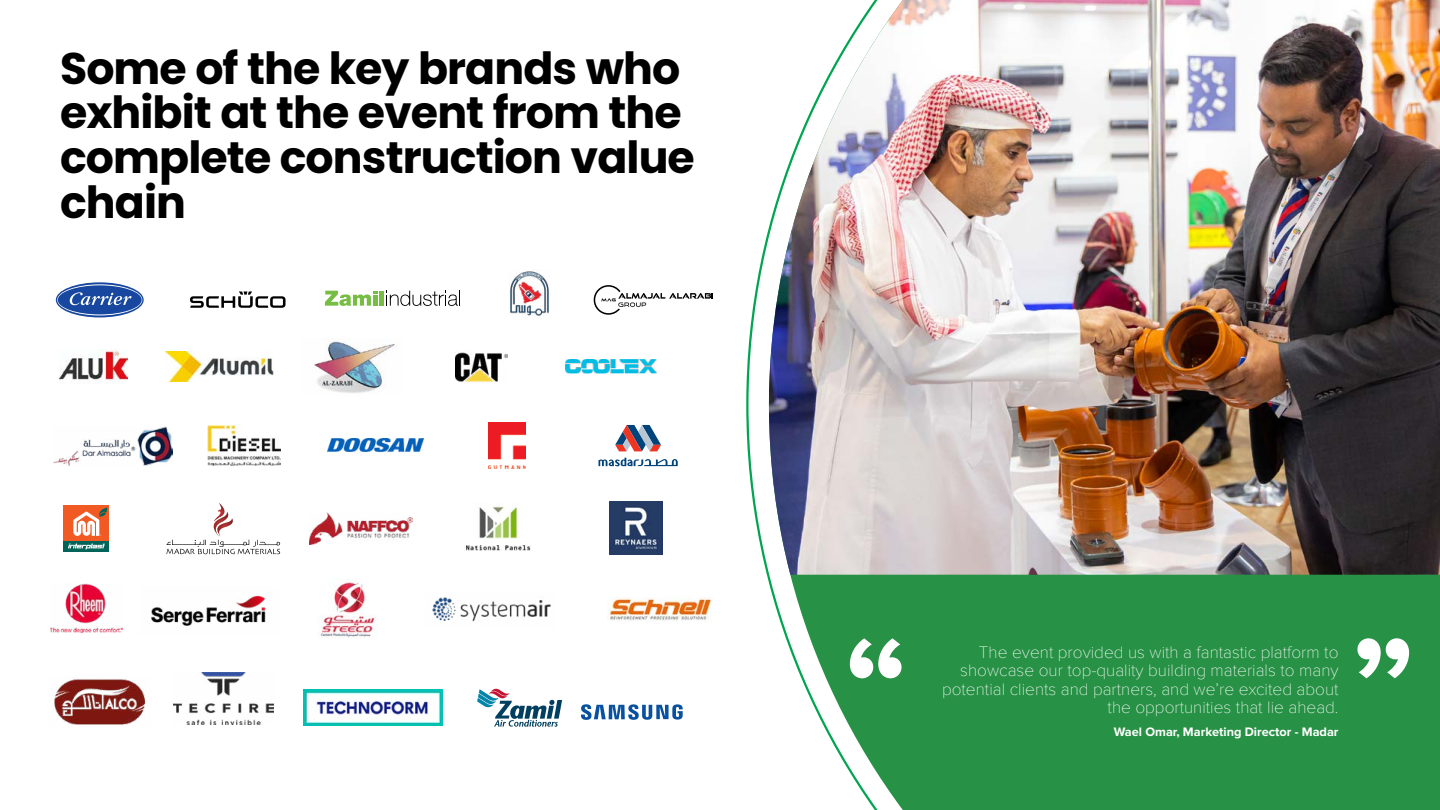
<style>
.page{position:relative;width:1440px;height:810px;background:#fff}
.page>*{position:absolute;margin:0;border:0;box-sizing:border-box;transform-origin:0 0}
.t1{font:700 44.25px/44.6px "Poppins";letter-spacing:-.02em;color:#000}
.t2{font:100 17.25px/18.5px "Proxima Nova T";color:#fff;text-align:right}
.t3{font:700 12.75px "Proxima Nova";color:#fff}
</style>
<div class="page">
<img style="left:60px;top:350px;width:68px;height:33px">
<img style="left:208px;top:425px;width:73px;height:41px">
<img style="left:510px;top:271px;width:39px;height:46px">
<svg style="left:594px;top:285px;width:119px;height:30px"></svg>
<img style="left:165px;top:352px;width:109px;height:30px">
<img style="left:489px;top:423px;width:36px;height:46px">
<img style="left:320px;top:582px;width:56px;height:56px">
<img style="left:609px;top:502px;width:53px;height:53px">
<img style="left:432px;top:597px;width:119px;height:25px">
<img style="left:54px;top:679px;width:92px;height:46px">
<img style="left:173px;top:672px;width:101px;height:53px">
<img style="left:304px;top:690px;width:138px;height:35px">
<svg style="left:581px;top:704px;width:102px;height:16px"></svg>
<svg style="left:477px;top:688px;width:85px;height:39px"></svg>
<img style="left:314px;top:338px;width:81px;height:55px">
<img style="left:565px;top:360px;width:92px;height:13px">
<img style="left:53px;top:426px;width:119px;height:39px">
<img style="left:327px;top:439px;width:97px;height:13px">
<img style="left:151px;top:595px;width:115px;height:31px">
<div style="left:63px;top:505px;width:46px;height:47px;background:#f15a22"></div>
<div style="left:63px;top:541px;width:46px;height:11px;background:#006459"></div>
<svg style="left:68px;top:544px;width:37px;height:5px"></svg>
<svg style="left:73px;top:507px;width:34px;height:29px"></svg>
<svg style="left:166px;top:503px;width:114px;height:51px"></svg>
<svg style="left:598px;top:458px;width:80px;height:8px"></svg>
<svg style="left:615px;top:425px;width:46px;height:26px"></svg>
<img style="left:309px;top:512px;width:103px;height:33px">
<img style="left:466px;top:505px;width:65px;height:46px">
<img style="left:51px;top:583px;width:71px;height:50px">
<img style="left:608px;top:598px;width:105px;height:24px">
<svg style="left:190px;top:292px;width:96px;height:16px"></svg>
<svg style="left:56px;top:282px;width:88px;height:35px"></svg>
<svg style="left:57px;top:284px;width:85px;height:31px"></svg>
<svg style="left:325px;top:291px;width:52px;height:15px"></svg>
<hr style="left:373px;top:295px;width:4px;height:11px;background:#77bd43">
<hr style="left:380px;top:291px;width:4px;height:15px;background:#77bd43">
<svg style="left:386px;top:291px;width:74px;height:15px"></svg>
<img style="left:456px;top:352px;width:51px;height:30px">
<img style="left:746px;top:0;width:694px;height:810px">
<svg style="left:850px;top:638px;width:52px;height:40px"></svg>
<svg style="left:1357px;top:638px;width:52px;height:40px"></svg>
<h1 class="t1" style="left:60px;top:46px;width:636px">Some of the key brands who exhibit at the event from the complete construction value chain</h1>
<p class="t2" style="left:942px;top:643px;width:398px">The event provided us with a fantastic platform to showcase our top-quality building materials to many potential clients and partners, and we’re excited about the opportunities that lie ahead.</p>
<p class="t3" style="left:1114px;top:724px;width:226px">Wael Omar, Marketing Director - Madar</p>
</div>
